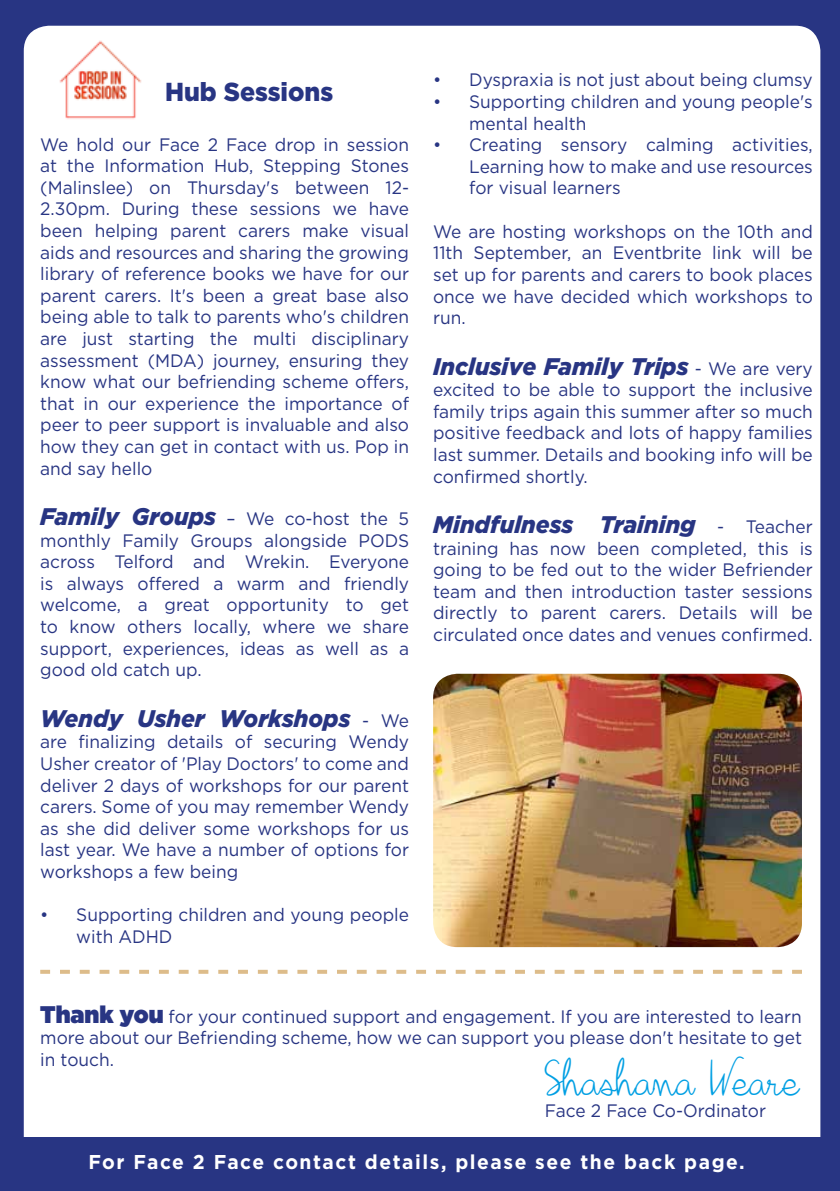
<style>
.page{position:relative;width:840px;height:1191px;background:#fff}
.page>*{position:absolute;margin:0;border:0;box-sizing:border-box;transform-origin:0 0}
.t1{font:46px "Bilius";color:#009fe3;scale:.96 1}
.t2{font:900 26px "Gotham";color:#283583;scale:.96 1}
.t3{font:italic 900 24px "Gotham";color:#283583;scale:.96 1}
.t4{font:700 20px "Gotham";letter-spacing:.08em;color:#fff;scale:.96 1}
.t5{font:18px/21.6px "Gotham";color:#283583;text-align:justify;scale:.96 1}
.s1{font-weight:900;font-style:italic;font-size:24px}
.s2{font-weight:400;font-style:normal;font-size:18px}
.s3{font-weight:900;font-size:24px}
</style>
<div class="page">
<div style="left:0;top:0;width:839px;height:1191px;background:#283583"></div>
<div style="left:24px;top:26px;width:795px;height:1160px;background:#fff;border-radius:25px"></div>
<img style="left:59px;top:40px;width:83px;height:79px">
<svg style="left:40px;top:969px;width:761px;height:4px"></svg>
<img style="left:433px;top:674px;width:368px;height:273px">
<div style="left:0;top:1137px;width:839px;height:54px;background:#283583"></div>
<h2 class="t2" style="left:165px;top:74px;width:176px">Hub Sessions</h2>
<p class="t5" style="left:40px;top:133px;width:385px">We hold our Face 2 Face drop in session at the Information Hub, Stepping Stones (Malinslee) on Thursday's between 12- 2.30pm. During these sessions we have been helping parent carers make visual aids and resources and sharing the growing library of reference books we have for our parent carers. It's been a great base also being able to talk to parents who's children are just starting the multi disciplinary assessment (MDA) journey, ensuring they know what our befriending scheme offers, that in our experience the importance of peer to peer support is invaluable and also how they can get in contact with us. Pop in and say hello</p>
<p class="t5" style="left:40px;top:507px;width:385px"><span class="s1">Family Groups</span> – We co-host the 5 monthly Family Groups alongside PODS across Telford and Wrekin. Everyone is always offered a warm and friendly welcome, a great opportunity to get to know others locally, where we share support, experiences, ideas as well as a good old catch up.</p>
<h3 class="t3" style="left:40px;top:701px;width:385px">Wendy Usher Workshops <span class="s2">- We</span></h3>
<p class="t5" style="left:40px;top:731px;width:385px">are finalizing details of securing Wendy Usher creator of 'Play Doctors' to come and deliver 2 days of workshops for our parent carers. Some of you may remember Wendy as she did deliver some workshops for us last year. We have a number of options for workshops a few being</p>
<p class="t5" style="left:76px;top:903px;width:348px;text-indent:-36px">• Supporting children and young people with ADHD</p>
<p class="t5" style="left:433px;top:69px;width:397px">• Dyspraxia is not just about being clumsy</p>
<p class="t5" style="left:469px;top:90px;width:359px;text-indent:-36px">• Supporting children and young people's mental health</p>
<p class="t5" style="left:469px;top:134px;width:359px;text-indent:-36px">• Creating sensory calming activities, Learning how to make and use resources for visual learners</p>
<p class="t5" style="left:433px;top:220px;width:397px">We are hosting workshops on the 10th and 11th September, an Eventbrite link will be set up for parents and carers to book places once we have decided which workshops to run.</p>
<h3 class="t3" style="left:433px;top:349px;width:397px">Inclusive Family Trips <span class="s2">- We are very</span></h3>
<p class="t5" style="left:433px;top:378px;width:397px">excited to be able to support the inclusive family trips again this summer after so much positive feedback and lots of happy families last summer. Details and booking info will be confirmed shortly.</p>
<h3 class="t3" style="left:433px;top:508px;width:397px">Mindfulness Training <span class="s2">- Teacher</span></h3>
<p class="t5" style="left:433px;top:537px;width:397px">training has now been completed, this is going to be fed out to the wider Befriender team and then introduction taster sessions directly to parent carers. Details will be circulated once dates and venues confirmed.</p>
<p class="t5" style="left:40px;top:1005px;width:794px"><span class="s3">Thank you</span> for your continued support and engagement. If you are interested to learn more about our Befriending scheme, how we can support you please don't hesitate to get in touch.</p>
<h1 class="t1" style="left:544px;top:1052px;width:266px">Shashana Weare</h1>
<p class="t5" style="left:544px;top:1099px;width:232px">Face 2 Face Co-Ordinator</p>
<p class="t4" style="left:88px;top:1149px;width:684px">For Face 2 Face contact details, please see the back page.</p>
</div>
